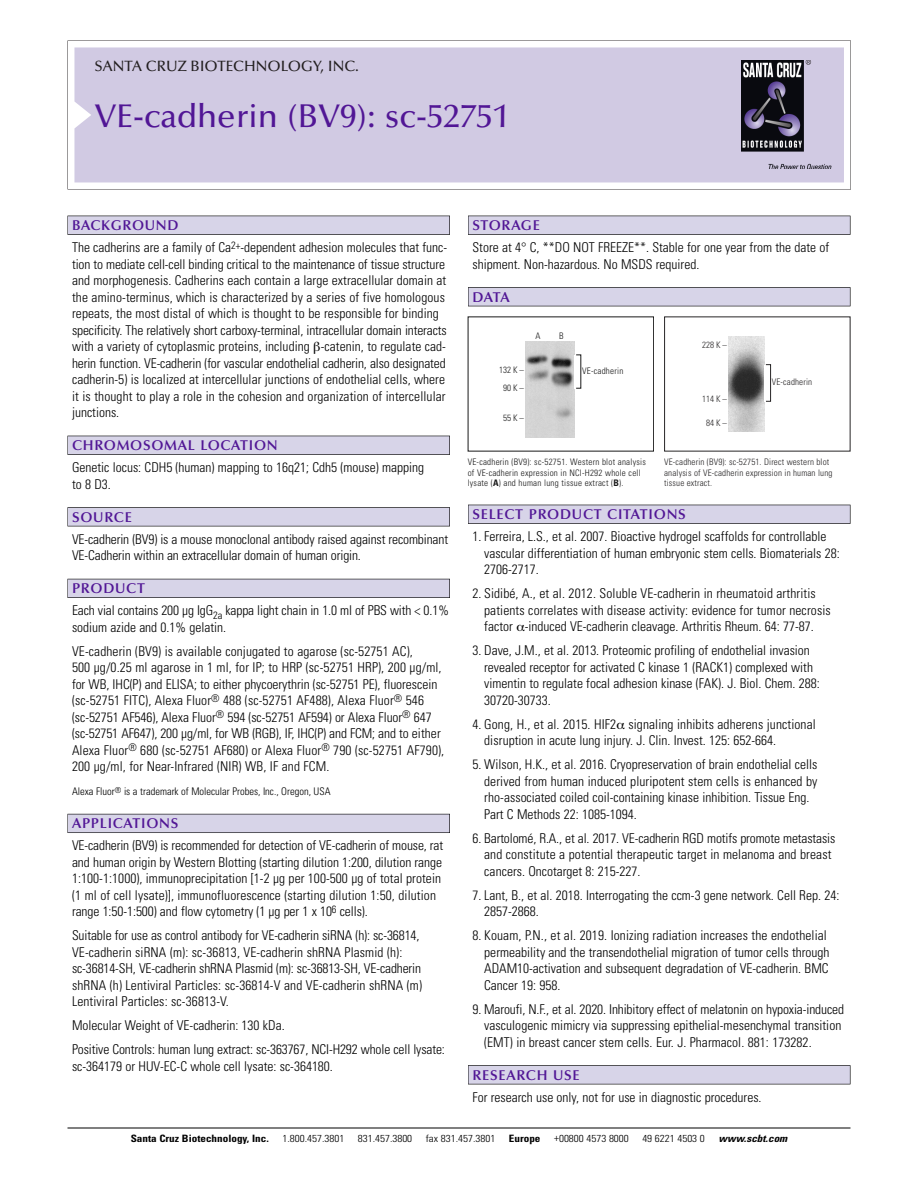
<style>
.page{position:relative;width:918px;height:1188px;background:#fff}
.page>*{position:absolute;margin:0;border:0;box-sizing:border-box;transform-origin:0 0}
.t1{font:500 33px "Optima";color:#511695}
.t2{font:500 15px "Optima";color:#231f20}
.t3{font:600 14.25px "Optima";letter-spacing:.05em;color:#511695}
.t4{font:300 condensed 13.5px/16.5px "Univers";color:#000}
.t5{font:300 condensed 10.5px "Univers";color:#000}
.t6{font:300 condensed 10.2px "Univers";color:#000;scale:1.1 1}
.t7{font:700 condensed 10.2px "Univers";color:#000;scale:1.1 1}
.t8{font:italic 700 condensed 10.2px "Univers";color:#000;scale:1.1 1}
.t9{font:300 condensed 9px/10.5px "Univers";letter-spacing:.025em;color:#191919}
.t10{font:300 condensed 9px/10.5px "Univers";letter-spacing:.015em;color:#272526}
.s1{font-weight:700}
</style>
<div class="page">
<svg style="left:74px;top:41px;width:777px;height:148px"></svg>
<div style="left:74px;top:47px;width:770px;height:135px;background:#d1cae3"></div>
<img style="left:741px;top:60px;width:90px;height:108px">
<div style="left:68px;top:216px;width:382px;height:19px;background:#535256"></div>
<div style="left:68px;top:216px;width:381px;height:18px;background:#d7d4e8"></div>
<div style="left:68px;top:436px;width:382px;height:19px;background:#525156"></div>
<div style="left:68px;top:436px;width:381px;height:18px;background:#d7d4e8"></div>
<div style="left:68px;top:507px;width:382px;height:19px;background:#545357"></div>
<div style="left:68px;top:508px;width:381px;height:18px;background:#d7d4e8"></div>
<div style="left:68px;top:579px;width:382px;height:19px;background:#535259"></div>
<div style="left:68px;top:579px;width:381px;height:18px;background:#d7d4e8"></div>
<div style="left:68px;top:814px;width:382px;height:19px;background:#595860"></div>
<div style="left:68px;top:814px;width:381px;height:18px;background:#d7d4e8"></div>
<div style="left:468px;top:216px;width:382px;height:19px;background:#535256"></div>
<div style="left:468px;top:216px;width:382px;height:18px;background:#d7d4e8"></div>
<div style="left:468px;top:287px;width:382px;height:19px;background:#515155"></div>
<div style="left:468px;top:288px;width:382px;height:18px;background:#d7d4e8"></div>
<div style="left:468px;top:505px;width:382px;height:19px;background:#525156"></div>
<div style="left:468px;top:505px;width:382px;height:18px;background:#d7d4e8"></div>
<div style="left:468px;top:1065px;width:382px;height:19px;background:#545357"></div>
<div style="left:468px;top:1066px;width:382px;height:18px;background:#d7d4e8"></div>
<hr style="left:68px;top:1128px;width:782px;height:1px;background:#000">
<img style="left:728px;top:336px;width:36px;height:95px">
<div style="left:766px;top:365px;width:5px;height:36px;border:1px solid #272526"></div>
<img style="left:525px;top:342px;width:49px;height:95px">
<p class="t2" style="left:94px;top:60px;width:266px">SANTA CRUZ BIOTECHNOLOGY, INC.</p>
<p class="t1" style="left:94px;top:102px;width:417px">VE-cadherin (BV9): sc-52751</p>
<p class="t3" style="left:72px;top:219px;width:108px">BACKGROUND</p>
<p class="t4" style="left:72px;top:240px;width:377px">The cadherins are a family of Ca<sup>2+</sup>-dependent adhesion molecules that func&shy;tion to mediate cell-cell binding critical to the maintenance of tissue structure and morphogenesis. Cadherins each contain a large extracellular domain at the amino-terminus, which is characterized by a series of five homologous repeats, the most distal of which is thought to be responsible for binding specificity. The relatively short carboxy-terminal, intracellular domain interacts with a variety of cytoplasmic proteins, including -catenin, to regulate cad&shy;herin function. VE-cadherin (for vascular endothelial cadherin, also designated cadherin-5) is localized at intercellular junctions of endothelial cells, where it is thought to play a role in the cohesion and organization of intercellular junctions.</p>
<p class="t3" style="left:72px;top:439px;width:207px">CHROMOSOMAL LOCATION</p>
<p class="t4" style="left:72px;top:460px;width:353px">Genetic locus: CDH5 (human) mapping to 16q21; Cdh5 (mouse) mapping to 8 D3.</p>
<p class="t3" style="left:72px;top:511px;width:61px">SOURCE</p>
<p class="t4" style="left:72px;top:532px;width:378px">VE-cadherin (BV9) is a mouse monoclonal antibody raised against recombinant<br>VE-Cadherin within an extracellular domain of human origin.</p>
<p class="t3" style="left:72px;top:582px;width:74px">PRODUCT</p>
<p class="t4" style="left:72px;top:604px;width:379px">Each vial contains 200 µg IgG<sub>2a</sub> kappa light chain in 1.0 ml of PBS with &lt; 0.1% sodium azide and 0.1% gelatin.</p>
<p class="t4" style="left:72px;top:644px;width:374px">VE-cadherin (BV9) is available conjugated to agarose (sc-52751 AC),<br>500 µg/0.25 ml agarose in 1 ml, for IP; to HRP (sc-52751 HRP), 200 µg/ml, for WB, IHC(P) and ELISA; to either phycoerythrin (sc-52751 PE), fluorescein (sc-52751 FITC), Alexa Fluor<sup>®</sup> 488 (sc-52751 AF488), Alexa Fluor<sup>®</sup> 546 (sc-52751 AF546), Alexa Fluor<sup>®</sup> 594 (sc-52751 AF594) or Alexa Fluor<sup>®</sup> 647 (sc-52751 AF647), 200 µg/ml, for WB (RGB), IF, IHC(P) and FCM; and to either Alexa Fluor<sup>®</sup> 680 (sc-52751 AF680) or Alexa Fluor<sup>®</sup> 790 (sc-52751 AF790), 200 µg/ml, for Near-Infrared (NIR) WB, IF and FCM.</p>
<p class="t5" style="left:72px;top:788px;width:260px">Alexa Fluor<sup>®</sup> is a trademark of Molecular Probes, Inc., Oregon, USA</p>
<p class="t3" style="left:72px;top:817px;width:108px">APPLICATIONS</p>
<p class="t4" style="left:72px;top:839px;width:373px">VE-cadherin (BV9) is recommended for detection of VE-cadherin of mouse, rat and human origin by Western Blotting (starting dilution 1:200, dilution range 1:100-1:1000), immunoprecipitation [1-2 µg per 100-500 µg of total protein (1 ml of cell lysate)], immunofluorescence (starting dilution 1:50, dilution range 1:50-1:500) and flow cytometry (1 µg per 1 x 10<sup>6</sup> cells).</p>
<p class="t4" style="left:72px;top:929px;width:352px">Suitable for use as control antibody for VE-cadherin siRNA (h): sc-36814, VE-cadherin siRNA (m): sc-36813, VE-cadherin shRNA Plasmid (h): sc-36814-SH, VE-cadherin shRNA Plasmid (m): sc-36813-SH, VE-cadherin shRNA (h) Lentiviral Particles: sc-36814-V and VE-cadherin shRNA (m)<br>Lentiviral Particles: sc-36813-V.</p>
<p class="t4" style="left:72px;top:1019px;width:214px">Molecular Weight of VE-cadherin: 130 kDa.</p>
<p class="t4" style="left:72px;top:1043px;width:374px">Positive Controls: human lung extract: sc-363767, NCI-H292 whole cell lysate: sc-364179 or HUV-EC-C whole cell lysate: sc-364180.</p>
<p class="t3" style="left:473px;top:219px;width:69px">STORAGE</p>
<p class="t4" style="left:473px;top:240px;width:358px">Store at 4° C, **DO NOT FREEZE**. Stable for one year from the date of shipment. Non-hazardous. No MSDS required.</p>
<p class="t3" style="left:473px;top:291px;width:39px">DATA</p>
<p class="t9" style="left:499px;top:362px;width:26px;line-height:17.5px;text-align:center">132 K–<br>90K–</p>
<p class="t9" style="left:503px;top:414px;width:22px">55K–</p>
<p class="t9" style="left:535px;top:331px;width:7px">A</p>
<p class="t9" style="left:559px;top:331px;width:6px">B</p>
<p class="t9" style="left:582px;top:366px;width:43px">VE-cadherin</p>
<p class="t9" style="left:468px;top:458px;width:180px">VE-cadherin (BV9): sc-52751. Western blot analysis of VE-cadherin expression in NCI-H292 whole cell lysate (<span class="s1">A</span>) and human lung tissue extract (<span class="s1">B</span>).</p>
<p class="t10" style="left:702px;top:340px;width:26px">228 K –</p>
<p class="t10" style="left:702px;top:394px;width:26px">114 K –</p>
<p class="t10" style="left:706px;top:418px;width:22px">84 K –</p>
<p class="t10" style="left:772px;top:378px;width:42px">VE-cadherin</p>
<p class="t10" style="left:664px;top:458px;width:170px">VE-cadherin (BV9): sc-52751. Direct western blot analysis of VE-cadherin expression in human lung tissue extract.</p>
<p class="t3" style="left:473px;top:508px;width:215px">SELECT PRODUCT CITATIONS</p>
<p class="t4" style="left:484px;top:529px;width:357px;text-indent:-12px">1. Ferreira, L.S., et al. 2007. Bioactive hydrogel scaffolds for controllable vascular differentiation of human embryonic stem cells. Biomaterials 28:<br>2706-2717.</p>
<p class="t4" style="left:484px;top:586px;width:348px;text-indent:-12px">2. Sidibé, A., et al. 2012. Soluble VE-cadherin in rheumatoid arthritis patients correlates with disease activity: evidence for tumor necrosis factor -induced VE-cadherin cleavage. Arthritis Rheum. 64: 77-87.</p>
<p class="t4" style="left:484px;top:643px;width:337px;text-indent:-12px">3. Dave, J.M., et al. 2013. Proteomic profiling of endothelial invasion revealed receptor for activated C kinase 1 (RACK1) complexed with vimentin to regulate focal adhesion kinase (FAK). J. Biol. Chem. 288:<br>30720-30733.</p>
<p class="t4" style="left:484px;top:717px;width:333px;text-indent:-12px">4. Gong, H., et al. 2015. HIF2 signaling inhibits adherens junctional disruption in acute lung injury. J. Clin. Invest. 125: 652-664.</p>
<p class="t4" style="left:484px;top:757px;width:335px;text-indent:-12px">5. Wilson, H.K., et al. 2016. Cryopreservation of brain endothelial cells derived from human induced pluripotent stem cells is enhanced by rho-associated coiled coil-containing kinase inhibition. Tissue Eng.<br>Part C Methods 22: 1085-1094.</p>
<p class="t4" style="left:484px;top:831px;width:353px;text-indent:-12px">6. Bartolomé, R.A., et al. 2017. VE-cadherin RGD motifs promote metastasis and constitute a potential therapeutic target in melanoma and breast cancers. Oncotarget 8: 215-227.</p>
<p class="t4" style="left:484px;top:888px;width:357px;text-indent:-12px">7. Lant, B., et al. 2018. Interrogating the ccm-3 gene network. Cell Rep. 24:<br>2857-2868.</p>
<p class="t4" style="left:484px;top:928px;width:347px;text-indent:-12px">8. Kouam, P.N., et al. 2019. Ionizing radiation increases the endothelial permeability and the transendothelial migration of tumor cells through ADAM10-activation and subsequent degradation of VE-cadherin. BMC Cancer 19: 958.</p>
<p class="t4" style="left:484px;top:1002px;width:361px;text-indent:-12px">9. Maroufi, N.F., et al. 2020. Inhibitory effect of melatonin on hypoxia-induced vasculogenic mimicry via suppressing epithelial-mesenchymal transition (EMT) in breast cancer stem cells. Eur. J. Pharmacol. 881: 173282.</p>
<p class="t3" style="left:473px;top:1069px;width:109px">RESEARCH USE</p>
<p class="t4" style="left:473px;top:1090px;width:291px">For research use only, not for use in diagnostic procedures.</p>
<p class="t7" style="left:131px;top:1135px;width:127px">Santa Cruz Biotechnology, Inc.</p>
<p class="t6" style="left:282px;top:1135px;width:58px">1.800.457.3801</p>
<p class="t6" style="left:358px;top:1135px;width:51px">831.457.3800</p>
<p class="t6" style="left:426px;top:1135px;width:65px">fax 831.457.3801</p>
<p class="t7" style="left:509px;top:1135px;width:30px">Europe</p>
<p class="t6" style="left:554px;top:1135px;width:69px">+00800 4573 8000</p>
<p class="t6" style="left:642px;top:1135px;width:58px">49 6221 4503 0</p>
<p class="t8" style="left:719px;top:1135px;width:66px">www.scbt.com</p>
</div>
